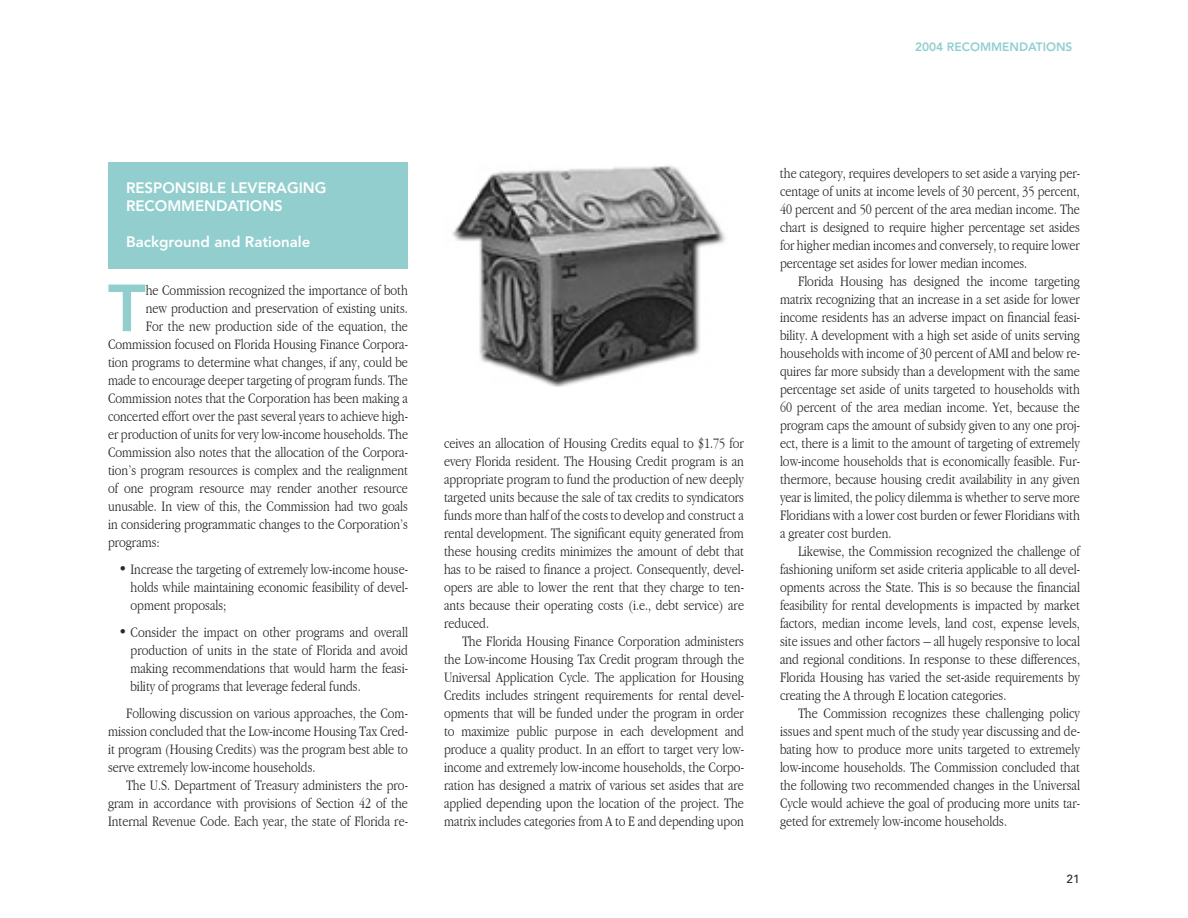
<style>
.page{position:relative;width:1188px;height:918px;background:#fff}
.page>*{position:absolute;margin:0;border:0;box-sizing:border-box;transform-origin:0 0}
.t1{font:800 65.85px "Avenir";color:#92cece}
.t2{font:300 condensed 15px/18px "Garamond";color:#2c2829;text-align:justify}
.t3{font:800 15px/18px "Avenir";color:#fff}
.t4{font:800 12px "Avenir";color:#92cece}
.t5{font:12px "Univers";color:#2c2829}
</style>
<div class="page">
<div style="left:108px;top:162px;width:300px;height:106px;background:#92cece"></div>
<img style="left:452px;top:165px;width:274px;height:222px">
<p class="t4" style="left:915px;top:40px;width:159px">2004 RECOMMENDATIONS</p>
<p class="t3" style="left:126px;top:179px;width:202px">RESPONSIBLE LEVERAGING<br>RECOMMENDATIONS</p>
<p class="t3" style="left:126px;top:233px;width:186px">Background and Rationale</p>
<h1 class="t1" style="left:108px;top:269px;width:39px">T</h1>
<p class="t2" style="left:146px;top:281px;width:264px">he Commission recognized the importance of both</p>
<p class="t2" style="left:146px;top:299px;width:264px">new production and preservation of existing units.</p>
<p class="t2" style="left:146px;top:317px;width:264px">For the new production side of the equation, the</p>
<p class="t2" style="left:108px;top:335px;width:301px">Commission focused on Florida Housing Finance Corpora-</p>
<p class="t2" style="left:108px;top:353px;width:301px">tion programs to determine what changes, if any, could be</p>
<p class="t2" style="left:108px;top:371px;width:302px">made to encourage deeper targeting of program funds. The</p>
<p class="t2" style="left:108px;top:389px;width:302px">Commission notes that the Corporation has been making a</p>
<p class="t2" style="left:108px;top:407px;width:301px">concerted effort over the past several years to achieve high-</p>
<p class="t2" style="left:108px;top:425px;width:302px">er production of units for very low-income households. The</p>
<p class="t2" style="left:108px;top:443px;width:301px">Commission also notes that the allocation of the Corpora-</p>
<p class="t2" style="left:108px;top:461px;width:301px">tion’s program resources is complex and the realignment</p>
<p class="t2" style="left:108px;top:479px;width:301px">of one program resource may render another resource</p>
<p class="t2" style="left:108px;top:497px;width:301px">unusable. In view of this, the Commission had two goals</p>
<p class="t2" style="left:108px;top:515px;width:301px">in considering programmatic changes to the Corporation’s</p>
<p class="t2" style="left:108px;top:533px;width:53px">programs:</p>
<p class="t2" style="left:130px;top:560px;width:279px;text-indent:-12px">• Increase the targeting of extremely low-income house&shy;holds while maintaining economic feasibility of devel&shy;opment proposals;</p>
<p class="t2" style="left:130px;top:623px;width:279px;text-indent:-12px">• Consider the impact on other programs and overall production of units in the state of Florida and avoid making recommendations that would harm the feasi&shy;bility of programs that leverage federal funds.</p>
<p class="t2" style="left:108px;top:704px;width:301px;text-indent:18px">Following discussion on various approaches, the Com&shy;mission concluded that the Low-income Housing Tax Cred&shy;it program (Housing Credits) was the program best able to serve extremely low-income households.</p>
<p class="t2" style="left:108px;top:776px;width:301px;text-indent:18px">The U.S. Department of Treasury administers the pro&shy;gram in accordance with provisions of Section 42 of the Internal Revenue Code. Each year, the state of Florida re-</p>
<p class="t2" style="left:444px;top:435px;width:302px">ceives an allocation of Housing Credits equal to $1.75 for every Florida resident. The Housing Credit program is an appropriate program to fund the production of new deeply targeted units because the sale of tax credits to syndicators funds more than half of the costs to develop and construct a rental development. The significant equity generated from these housing credits minimizes the amount of debt that has to be raised to finance a project. Consequently, devel&shy;opers are able to lower the rent that they charge to ten&shy;ants because their operating costs (i.e., debt service) are reduced.</p>
<p class="t2" style="left:444px;top:633px;width:302px;text-indent:18px">The Florida Housing Finance Corporation administers the Low-income Housing Tax Credit program through the Universal Application Cycle. The application for Housing Credits includes stringent requirements for rental devel&shy;opments that will be funded under the program in order to maximize public purpose in each development and produce a quality product. In an effort to target very low&shy;income and extremely low-income households, the Corpo&shy;ration has designed a matrix of various set asides that are applied depending upon the location of the project. The matrix includes categories from A to E and depending upon</p>
<p class="t2" style="left:780px;top:164px;width:302px">the category, requires developers to set aside a varying per&shy;centage of units at income levels of 30 percent, 35 percent, 40 percent and 50 percent of the area median income. The chart is designed to require higher percentage set asides for higher median incomes and conversely, to require lower percentage set asides for lower median incomes.</p>
<p class="t2" style="left:780px;top:272px;width:302px;text-indent:18px">Florida Housing has designed the income targeting matrix recognizing that an increase in a set aside for lower income residents has an adverse impact on financial feasi&shy;bility. A development with a high set aside of units serving households with income of 30 percent of AMI and below re&shy;quires far more subsidy than a development with the same percentage set aside of units targeted to households with 60 percent of the area median income. Yet, because the program caps the amount of subsidy given to any one proj&shy;ect, there is a limit to the amount of targeting of extremely low-income households that is economically feasible. Fur&shy;thermore, because housing credit availability in any given year is limited, the policy dilemma is whether to serve more Floridians with a lower cost burden or fewer Floridians with a greater cost burden.</p>
<p class="t2" style="left:780px;top:542px;width:302px;text-indent:18px">Likewise, the Commission recognized the challenge of fashioning uniform set aside criteria applicable to all devel&shy;opments across the State. This is so because the financial feasibility for rental developments is impacted by market factors, median income levels, land cost, expense levels, site issues and other factors – all hugely responsive to local and regional conditions. In response to these differences, Florida Housing has varied the set-aside requirements by creating the A through E location categories.</p>
<p class="t2" style="left:780px;top:704px;width:302px;text-indent:18px">The Commission recognizes these challenging policy issues and spent much of the study year discussing and de&shy;bating how to produce more units targeted to extremely low-income households. The Commission concluded that the following two recommended changes in the Universal Cycle would achieve the goal of producing more units tar&shy;geted for extremely low-income households.</p>
<p class="t5" style="left:1067px;top:871px;width:15px">21</p>
</div>
